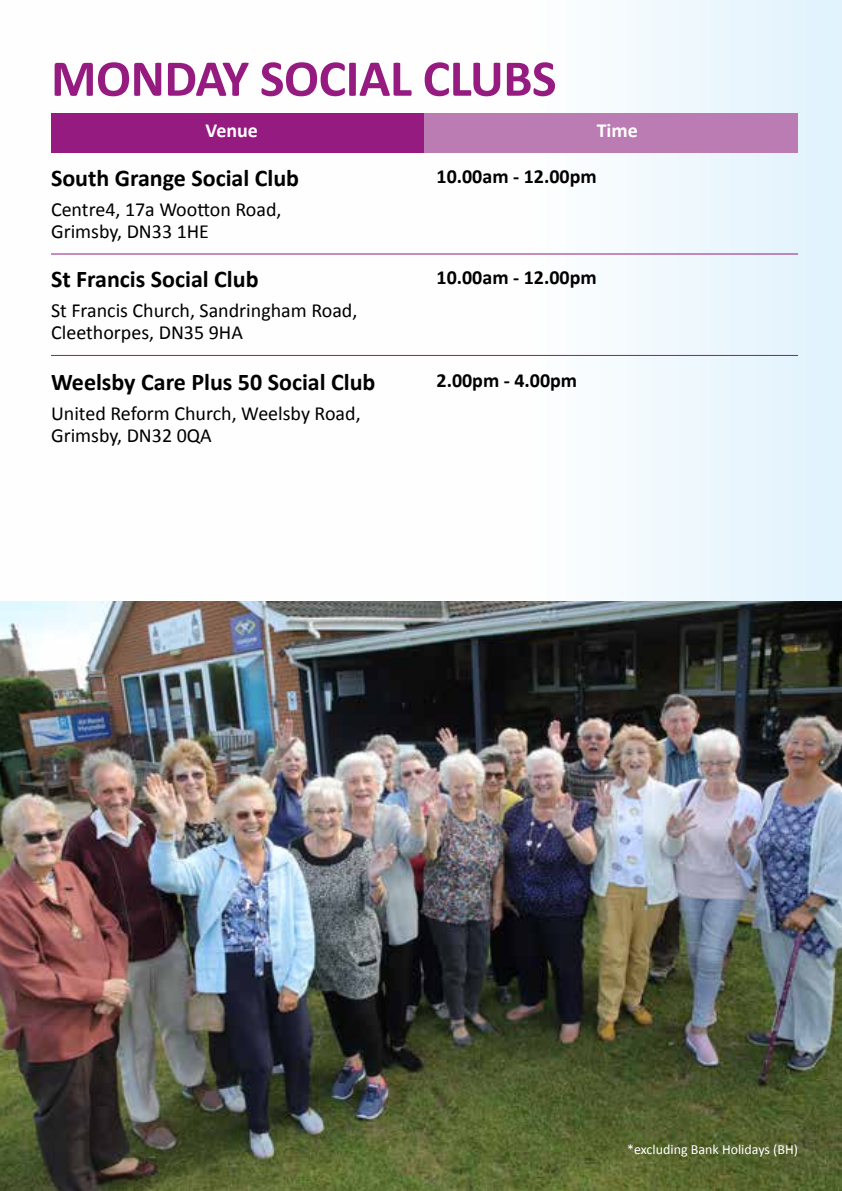
<style>
.page{position:relative;width:842px;height:1191px;background:#fff}
.page>*{position:absolute;margin:0;border:0;box-sizing:border-box;transform-origin:0 0}
.t1{font:700 52px "Calibri";letter-spacing:-.01em;color:#951b81}
.t2{font:700 24px "Calibri";color:#000}
.t3{font:20px/22px "Calibri";color:#000}
.t4{font:700 20px "Calibri";color:#000}
.t5{font:700 20px "Calibri";color:#fff}
.t6{font:14px "Calibri";color:#fff}
</style>
<div class="page">
<div style="left:0;top:0;width:842px;height:1071px;background:linear-gradient(to right,#fffffe,#ecf7fd)"></div>
<hr style="left:51px;top:253px;width:747px;height:1px;background:#951b81">
<hr style="left:51px;top:355px;width:747px;height:1px;background:#951b81">
<img style="left:0;top:601px;width:842px;height:590px">
<div style="left:51px;top:113px;width:373px;height:40px;background:#951b81"></div>
<div style="left:424px;top:113px;width:374px;height:40px;background:#bb7cb3"></div>
<h1 class="t1" style="left:51px;top:42px;width:507px">MONDAY SOCIAL CLUBS</h1>
<p class="t5" style="left:206px;top:116px;width:54px">Venue</p>
<p class="t5" style="left:597px;top:116px;width:43px">Time</p>
<p class="t2" style="left:51px;top:161px;width:250px">South Grange Social Club</p>
<p class="t3" style="left:51px;top:198px;width:232px">Centre4, 17a Wootton Road,<br>Grimsby, DN33 1HE</p>
<p class="t2" style="left:51px;top:262px;width:209px">St Francis Social Club</p>
<p class="t3" style="left:51px;top:299px;width:308px">St Francis Church, Sandringham Road,<br>Cleethorpes, DN35 9HA</p>
<p class="t2" style="left:51px;top:365px;width:326px">Weelsby Care Plus 50 Social Club</p>
<p class="t3" style="left:51px;top:402px;width:311px">United Reform Church, Weelsby Road,<br>Grimsby, DN32 0QA</p>
<p class="t4" style="left:437px;top:162px;width:162px">10.00am - 12.00pm</p>
<p class="t4" style="left:437px;top:263px;width:162px">10.00am - 12.00pm</p>
<p class="t4" style="left:437px;top:366px;width:142px">2.00pm - 4.00pm</p>
<p class="t6" style="left:627px;top:1140px;width:172px">*excluding Bank Holidays (BH)</p>
</div>
